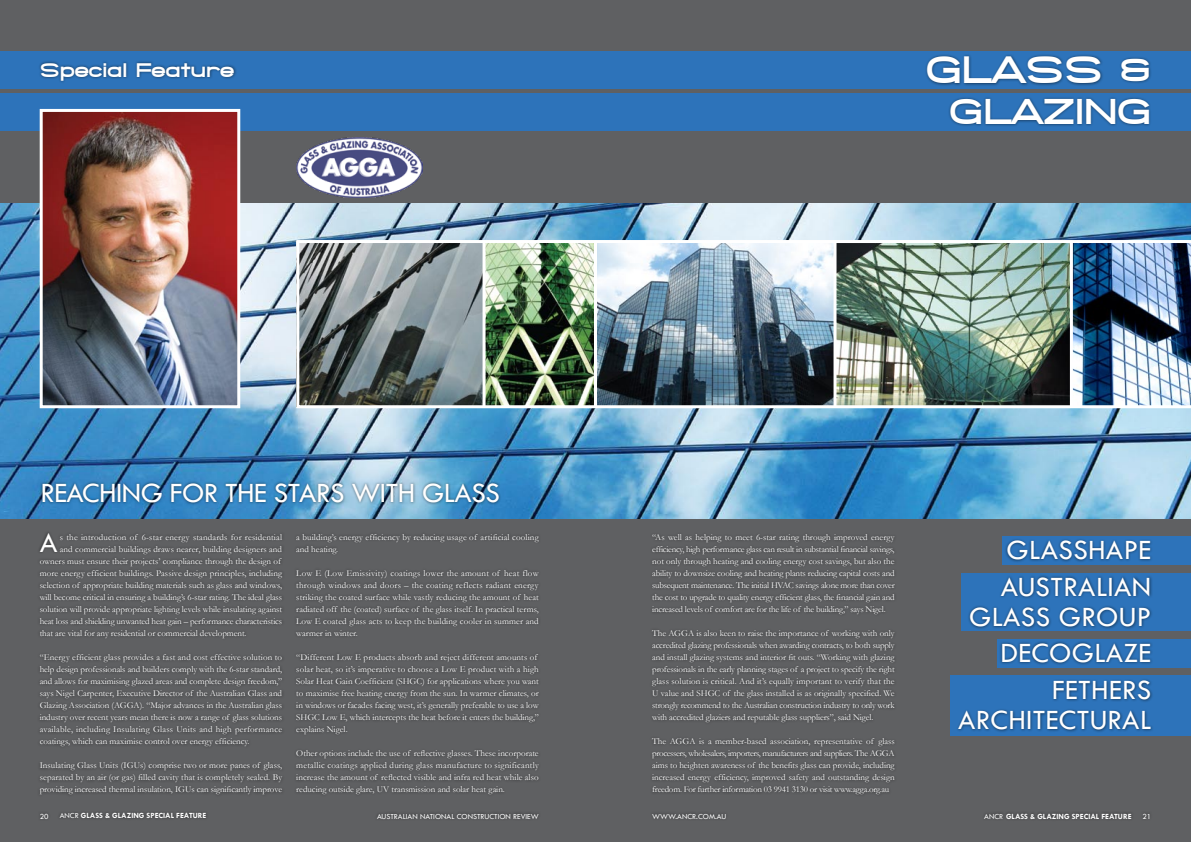
<style>
.page{position:relative;width:1191px;height:842px;background:#fff}
.page>*{position:absolute;margin:0;border:0;box-sizing:border-box;transform-origin:0 0}
.t1{font:800 38.8px "SF Grandezza";color:#fff}
.t2{font:800 36.5px "SF Grandezza";color:#fff}
.t3{font:29.8px "Tw Cen";color:#fff}
.t4{font:29px/36.8px "Tw Cen";letter-spacing:.01em;color:#fff}
.t5{font:800 20px "SF Grandezza";color:#fff}
.t6{font:9px/12px "Garamond";color:#fff;text-align:justify}
.t7{font:9px "Garamond";letter-spacing:.02em;color:#fff}
.t8{font:700 8px "Tw Cen";color:#fff}
.t9{font:8px "Tw Cen";color:#fff}
.s1{font-weight:400}
</style>
<div class="page">
<img style="left:0;top:202px;width:1191px;height:318px">
<div style="left:0;top:520px;width:1191px;height:322px;background:#5f6062"></div>
<div style="left:293px;top:531px;width:262px;height:291px;background:#000;opacity:.5"></div>
<div style="left:40px;top:480px;width:504px;height:45px;background:#000;opacity:.5"></div>
<div style="left:649px;top:531px;width:262px;height:303px;background:#000;opacity:.5"></div>
<div style="left:0;top:0;width:1191px;height:202px;background:#5f6062"></div>
<div style="left:0;top:51px;width:1191px;height:38px;background:#2d73ba"></div>
<div style="left:0;top:94px;width:1191px;height:37px;background:#2d73ba"></div>
<div style="left:924px;top:54px;width:267px;height:60px;background:#000;opacity:.5"></div>
<div style="left:38px;top:60px;width:236px;height:36px;background:#000;opacity:.5"></div>
<div style="left:947px;top:96px;width:244px;height:56px;background:#000;opacity:.5"></div>
<img style="left:44px;top:113px;width:192px;height:291px">
<div style="left:40px;top:109px;width:200px;height:299px;border:3px solid #fff"></div>
<img style="left:296px;top:137px;width:127px;height:60px">
<div style="left:1003px;top:536px;width:188px;height:28px;background:#2d73ba"></div>
<div style="left:1004px;top:538px;width:187px;height:45px;background:#000;opacity:.5"></div>
<div style="left:961px;top:573px;width:230px;height:58px;background:#2d73ba"></div>
<div style="left:967px;top:574px;width:224px;height:74px;background:#000;opacity:.5"></div>
<div style="left:997px;top:639px;width:194px;height:28px;background:#2d73ba"></div>
<div style="left:999px;top:641px;width:192px;height:44px;background:#000;opacity:.5"></div>
<div style="left:951px;top:675px;width:240px;height:60px;background:#2d73ba"></div>
<div style="left:955px;top:678px;width:236px;height:73px;background:#000;opacity:.5"></div>
<img style="left:296px;top:240px;width:895px;height:168px">
<hr style="left:482px;top:242px;width:3px;height:164px;background:#fff">
<hr style="left:594px;top:242px;width:3px;height:164px;background:#fff">
<hr style="left:833px;top:242px;width:3px;height:164px;background:#fff">
<hr style="left:1070px;top:242px;width:3px;height:164px;background:#fff">
<div style="left:981px;top:811px;width:210px;height:18px;background:#000;opacity:.5"></div>
<div style="left:374px;top:810px;width:214px;height:19px;background:#000;opacity:.5"></div>
<div style="left:37px;top:811px;width:29px;height:21px;background:#000;opacity:.5"></div>
<div style="left:57px;top:810px;width:207px;height:19px;background:#000;opacity:.5"></div>
<div style="left:649px;top:810px;width:208px;height:19px;background:#000;opacity:.5"></div>
<h3 class="t5" style="left:40px;top:57px;width:196px">Special Feature</h3>
<h1 class="t1" style="left:926px;top:45px;width:226px">GLASS &amp;</h1>
<h2 class="t2" style="left:950px;top:88px;width:203px">GLAZING</h2>
<h3 class="t4" style="left:40px;top:474px;width:248px">REACHING FOR THE STARS</h3>
<h3 class="t4" style="left:351px;top:474px;width:107px">WITH GLASS</h3>
<h3 class="t3" style="left:40px;top:525px;width:19px">A</h3>
<p class="t7" style="left:60px;top:531px;width:224px">s the introduction of 6-star energy standards for residential</p>
<p class="t6" style="left:60px;top:543px;width:224px">and commercial buildings draws nearer, building designers and</p>
<p class="t6" style="left:40px;top:555px;width:243px">owners must ensure their projects’ compliance through the design of</p>
<p class="t6" style="left:40px;top:567px;width:244px">more energy efficient buildings. Passive design principles, including</p>
<p class="t6" style="left:40px;top:579px;width:244px">selection of appropriate building materials such as glass and windows,</p>
<p class="t6" style="left:40px;top:591px;width:244px">will become critical in ensuring a building’s 6-star rating. The ideal glass</p>
<p class="t6" style="left:40px;top:603px;width:244px">solution will provide appropriate lighting levels while insulating against</p>
<p class="t6" style="left:40px;top:615px;width:244px">heat loss and shielding unwanted heat gain – performance characteristics</p>
<p class="t6" style="left:40px;top:627px;width:208px">that are vital for any residential or commercial development.</p>
<p class="t6" style="left:40px;top:651px;width:244px">“Energy efficient glass provides a fast and cost effective solution to help design professionals and builders comply with the 6-star standard, and allows for maximising glazed areas and complete design freedom,” says Nigel Carpenter, Executive Director of the Australian Glass and Glazing Association (AGGA). “Major advances in the Australian glass industry over recent years mean there is now a range of glass solutions available, including Insulating Glass Units and high performance coatings, which can maximise control over energy efficiency.</p>
<p class="t6" style="left:40px;top:759px;width:244px">Insulating Glass Units (IGUs) comprise two or more panes of glass, separated by an air (or gas) filled cavity that is completely sealed. By providing increased thermal insulation, IGUs can significantly improve</p>
<p class="t6" style="left:296px;top:531px;width:244px">a building’s energy efficiency by reducing usage of artificial cooling and heating.</p>
<p class="t6" style="left:296px;top:567px;width:244px">Low E (Low Emissivity) coatings lower the amount of heat flow through windows and doors – the coating reflects radiant energy striking the coated surface while vastly reducing the amount of heat radiated off the (coated) surface of the glass itself. In practical terms, Low E coated glass acts to keep the building cooler in summer and warmer in winter.</p>
<p class="t6" style="left:296px;top:651px;width:244px;text-align:left">“Different Low E products absorb and reject different amounts of solar heat, so it’s imperative to choose a Low E product with a high Solar Heat Gain Coefficient (SHGC) for applications where you want to maximise free heating energy from the sun. In warmer climates, or in windows or facades facing west, it’s generally preferable to use a low SHGC Low E, which intercepts the heat before it enters the building,” explains Nigel.</p>
<p class="t6" style="left:296px;top:747px;width:244px">Other options include the use of reflective glasses. These incorporate metallic coatings applied during glass manufacture to significantly increase the amount of reflected visible and infra red heat while also reducing outside glare, UV transmission and solar heat gain.</p>
<p class="t6" style="left:652px;top:531px;width:244px">“As well as helping to meet 6-star rating through improved energy efficiency, high performance glass can result in substantial financial savings, not only through heating and cooling energy cost savings, but also the ability to downsize cooling and heating plants reducing capital costs and subsequent maintenance. The initial HVAC savings alone more than cover the cost to upgrade to quality energy efficient glass, the financial gain and increased levels of comfort are for the life of the building,” says Nigel.</p>
<p class="t6" style="left:652px;top:627px;width:244px">The AGGA is also keen to raise the importance of working with only accredited glazing professionals when awarding contracts, to both supply and install glazing systems and interior fit outs. “Working with glazing professionals in the early planning stages of a project to specify the right glass solution is critical. And it’s equally important to verify that the U value and SHGC of the glass installed is as originally specified. We strongly recommend to the Australian construction industry to only work with accredited glaziers and reputable glass suppliers”, said Nigel.</p>
<p class="t6" style="left:652px;top:735px;width:244px">The AGGA is a member-based association, representative of glass processers, wholesalers, importers, manufacturers and suppliers. The AGGA aims to heighten awareness of the benefits glass can provide, including increased energy efficiency, improved safety and outstanding design freedom. For further information 03 9941 3130 or visit www.agga.org.au</p>
<h3 class="t4" style="left:1000px;top:532px;width:152px;line-height:36.4px">GLASSHAPE<br>AUSTRALIAN</h3>
<h3 class="t4" style="left:969px;top:598px;width:184px;text-align:right">GLASS GROUP<br>DECOGLAZE<br>FETHERS</h3>
<h3 class="t4" style="left:958px;top:702px;width:195px">ARCHITECTURAL</h3>
<p class="t9" style="left:40px;top:811px;width:10px">20</p>
<p class="t8" style="left:60px;top:811px;width:148px"><span class="s1">ANCR</span> GLASS &amp; GLAZING SPECIAL FEATURE</p>
<p class="t9" style="left:377px;top:811px;width:163px">AUSTRALIAN NATIONAL CONSTRUCTION REVIEW</p>
<p class="t9" style="left:652px;top:811px;width:76px">WWW.ANCR.COM.AU</p>
<p class="t8" style="left:984px;top:811px;width:149px"><span class="s1">ANCR</span> GLASS &amp; GLAZING SPECIAL FEATURE</p>
<p class="t9" style="left:1142px;top:811px;width:10px">21</p>
</div>
